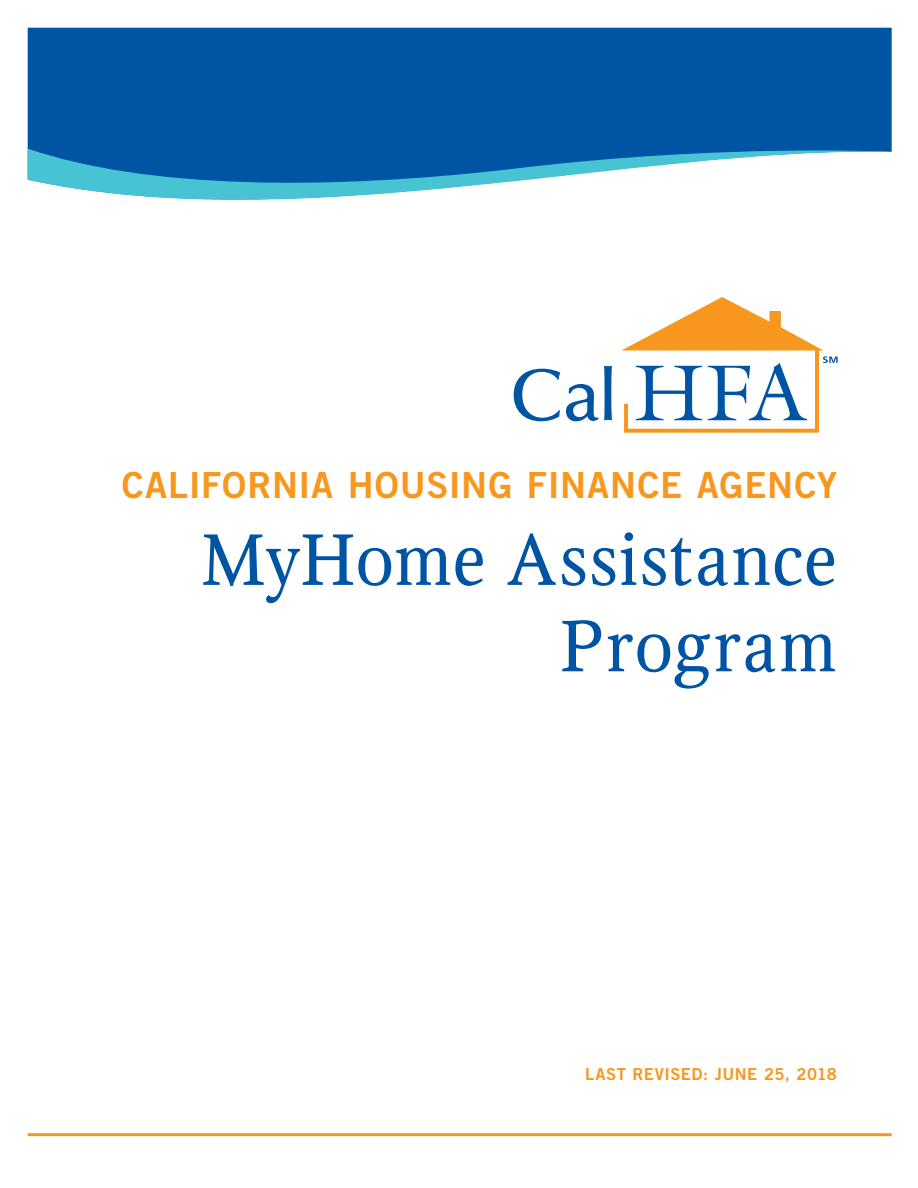
<style>
.page{position:relative;width:918px;height:1188px;background:#fff}
.page>*{position:absolute;margin:0;border:0;box-sizing:border-box;transform-origin:0 0}
.t1{font:72px/86.4px "Octava";letter-spacing:.015em;color:#0054a4;text-align:right}
.t2{font:36px "Trade Gothic LT Std Bd 2";letter-spacing:.02em;color:#f8971d}
.t3{font:16.5px "Trade Gothic LT Std Bd 2";letter-spacing:.025em;color:#f8971d}
</style>
<div class="page">
<div style="left:28px;top:28px;width:864px;height:116px;background:#0054a4"></div>
<svg style="left:28px;top:144px;width:864px;height:56px"></svg>
<hr style="left:28px;top:1133px;width:864px;height:3px;background:#f8971d">
<svg style="left:621px;top:297px;width:217px;height:136px"></svg>
<svg style="left:514px;top:369px;width:46px;height:52px"></svg>
<svg style="left:566px;top:384px;width:32px;height:37px"></svg>
<svg style="left:604px;top:366px;width:8px;height:54px"></svg>
<p class="t2" style="left:122px;top:463px;width:717px">CALIFORNIA HOUSING FINANCE AGENCY</p>
<h1 class="t1" style="left:200px;top:516px;width:638px">MyHome Assistance<br>Program</h1>
<p class="t3" style="left:585px;top:1064px;width:253px">LAST REVISED: JUNE 25, 2018</p>
</div>
